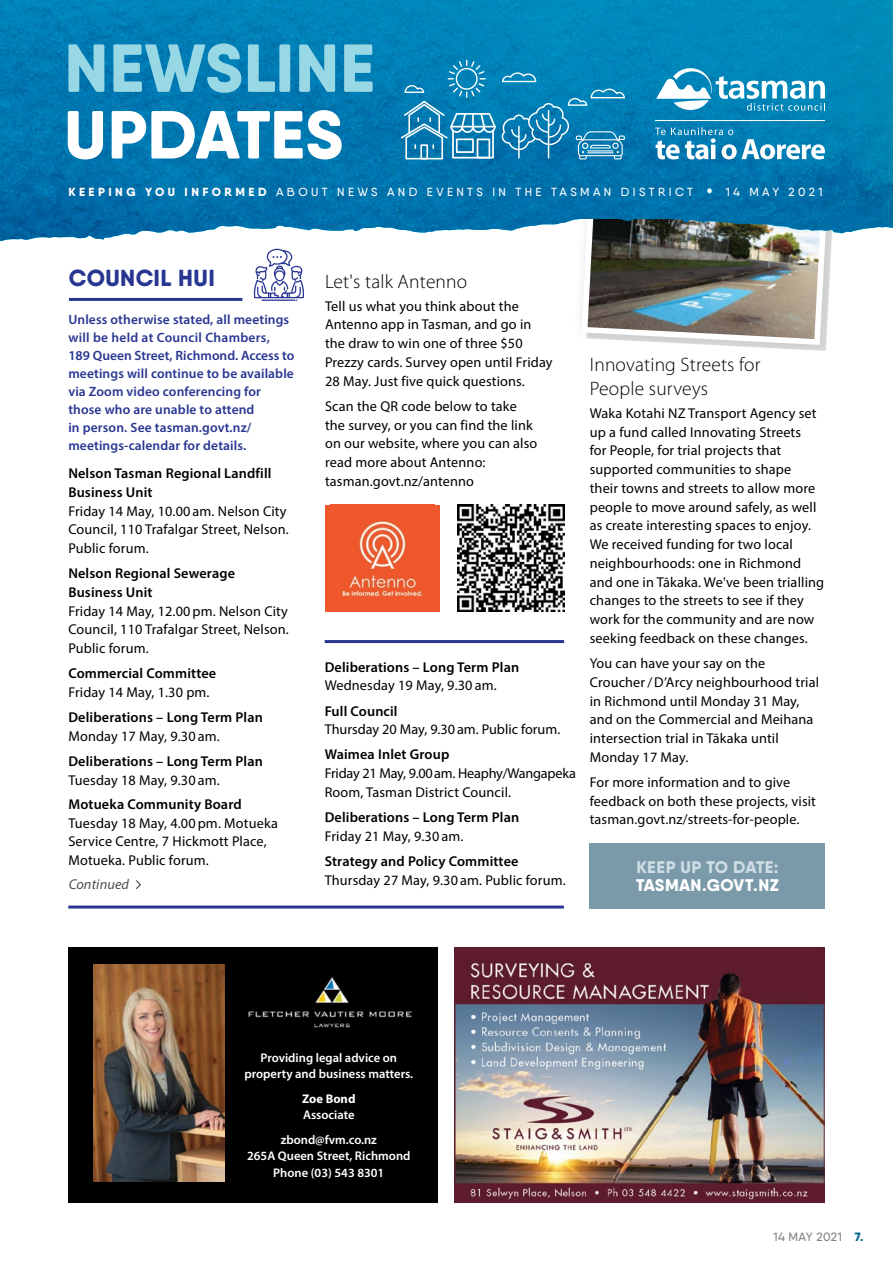
<style>
.page{position:relative;width:893px;height:1263px;background:#fff}
.page>*{position:absolute;margin:0;border:0;box-sizing:border-box;transform-origin:0 0}
.t1{font:800 23.25px "Qanelas Soft DEMO";letter-spacing:.02em;color:#283691}
.t2{font:300 19.5px/23.4px "Myriad Pro";letter-spacing:.01em;color:#000}
.t3{font:800 16.8px "Qanelas Soft DEMO";letter-spacing:.015em;color:#fff}
.t4{font:800 16.8px "Qanelas Soft DEMO";letter-spacing:.015em;color:#cedce3}
.t5{font:14.25px/18.8px "Myriad Pro";letter-spacing:.01em;color:#000}
.t6{font:600 14.25px/18.8px "Myriad Pro";letter-spacing:.01em;color:#000}
.t7{font:14.25px/18.8px "Myriad Pro";letter-spacing:-.01em;color:#000}
.t8{font:italic 14.25px "Myriad Pro";letter-spacing:.01em;color:#000}
.t9{font:600 13.5px/18px "Myriad Pro";letter-spacing:.01em;color:#283691}
.t10{font:600 12.6px/16.2px "Myriad Pro";color:#fff;text-align:center}
.t11{font:700 12.6px "Myriad Pro";color:#fff}
.t12{font:500 12px "Qanelas Soft DEMO";letter-spacing:.03em;color:#808285}
.t13{font:500 11.7px "Qanelas Soft DEMO";letter-spacing:.285em;color:#fff}
.s1{font-weight:800}
.s2{font-weight:800;color:#00648a}
</style>
<div class="page">
<img style="left:0;top:0;width:893px;height:102px">
<svg style="left:0;top:102px;width:893px;height:139px;background:#177fb3"></svg>
<img style="left:206px;top:103px;width:568px;height:31px">
<svg style="left:68px;top:110px;width:274px;height:49px"></svg>
<svg style="left:68px;top:43px;width:305px;height:50px;background:#54aecd"></svg>
<img style="left:579px;top:188px;width:251px;height:160px">
<svg style="left:656px;top:68px;width:169px;height:43px"></svg>
<hr style="left:655px;top:120px;width:170px;height:1px;background:#fff">
<svg style="left:655px;top:127px;width:170px;height:32px"></svg>
<svg style="left:254px;top:249px;width:50px;height:52px"></svg>
<hr style="left:69px;top:298px;width:173px;height:3px;background:#283691">
<hr style="left:68px;top:905px;width:496px;height:3px;background:#283691">
<hr style="left:325px;top:640px;width:239px;height:3px;background:#283691">
<svg style="left:502px;top:89px;width:123px;height:70px;background:#208aba"></svg>
<svg style="left:502px;top:72px;width:34px;height:10px"></svg>
<svg style="left:401px;top:60px;width:95px;height:99px;background:#288fbe"></svg>
<div style="left:590px;top:843px;width:235px;height:65px;background:#7b9aa9"></div>
<div style="left:68px;top:947px;width:370px;height:255px;background:#000"></div>
<img style="left:94px;top:964px;width:131px;height:217px">
<img style="left:248px;top:977px;width:164px;height:51px">
<img style="left:455px;top:947px;width:370px;height:255px">
<div style="left:325px;top:505px;width:114px;height:106px;background:#ef582c"></div>
<img style="left:341px;top:521px;width:82px;height:76px">
<img style="left:457px;top:505px;width:107px;height:106px">
<svg style="left:136px;top:880px;width:5px;height:9px"></svg>
<p class="t13" style="left:68px;top:186px;width:626px"><span class="s1">KEEPING YOU INFORMED</span> ABOUT NEWS AND EVENTS IN THE TASMAN DISTRICT</p>
<p class="t13" style="left:726px;top:186px;width:98px">14 MAY 2021</p>
<h1 class="t1" style="left:69px;top:267px;width:147px">COUNCIL HUI</h1>
<p class="t9" style="left:68px;top:310px;width:228px">Unless otherwise stated, all meetings will be held at Council Chambers, 189 Queen Street, Richmond. Access to meetings will continue to be available via Zoom video conferencing for those who are unable to attend<br>in person. See tasman.govt.nz/ meetings-calendar for details.</p>
<p class="t6" style="left:68px;top:463px;width:205px">Nelson Tasman Regional Landfill<br>Business Unit</p>
<p class="t5" style="left:68px;top:501px;width:222px">Friday 14 May, 10.00 am. Nelson City<br>Council, 110 Trafalgar Street, Nelson.<br>Public forum.</p>
<p class="t6" style="left:68px;top:564px;width:168px">Nelson Regional Sewerage<br>Business Unit</p>
<p class="t5" style="left:68px;top:601px;width:222px;text-align:justify">Friday 14 May, 12.00 pm. Nelson City Council, 110 Trafalgar Street, Nelson.<br>Public forum.</p>
<p class="t6" style="left:68px;top:664px;width:149px">Commercial Committee</p>
<p class="t5" style="left:68px;top:683px;width:143px">Friday 14 May, 1.30 pm.</p>
<p class="t6" style="left:68px;top:708px;width:196px">Deliberations – Long Term Plan</p>
<p class="t5" style="left:68px;top:726px;width:153px">Monday 17 May, 9.30 am.</p>
<p class="t6" style="left:68px;top:751px;width:196px">Deliberations – Long Term Plan</p>
<p class="t5" style="left:68px;top:770px;width:153px">Tuesday 18 May, 9.30 am.</p>
<p class="t6" style="left:68px;top:795px;width:175px">Motueka Community Board</p>
<p class="t5" style="left:68px;top:814px;width:211px">Tuesday 18 May, 4.00 pm. Motueka<br>Service Centre, 7 Hickmott Place,<br>Motueka. Public forum.</p>
<p class="t8" style="left:68px;top:876px;width:62px">Continued</p>
<h2 class="t2" style="left:325px;top:269px;width:144px">Let's talk Antenno</h2>
<p class="t5" style="left:325px;top:296px;width:229px">Tell us what you think about the<br>Antenno app in Tasman, and go in the draw to win one of three $50<br>Prezzy cards. Survey open until Friday<br>28 May. Just five quick questions.</p>
<p class="t5" style="left:325px;top:396px;width:214px">Scan the QR code below to take the survey, or you can find the link on our website, where you can also read more about Antenno: tasman.govt.nz/antenno</p>
<p class="t6" style="left:325px;top:657px;width:196px">Deliberations – Long Term Plan</p>
<p class="t5" style="left:325px;top:676px;width:173px">Wednesday 19 May, 9.30 am.</p>
<p class="t6" style="left:325px;top:701px;width:74px">Full Council</p>
<p class="t5" style="left:325px;top:720px;width:237px">Thursday 20 May, 9.30am. Public forum.</p>
<p class="t6" style="left:325px;top:745px;width:126px">Waimea Inlet Group</p>
<p class="t7" style="left:325px;top:764px;width:253px">Friday 21 May, 9.00am. Heaphy/Wangapeka<br>Room, Tasman District Council.</p>
<p class="t6" style="left:325px;top:807px;width:196px">Deliberations – Long Term Plan</p>
<p class="t5" style="left:325px;top:826px;width:140px">Friday 21 May, 9.30 am.</p>
<p class="t6" style="left:325px;top:851px;width:195px">Strategy and Policy Committee</p>
<p class="t5" style="left:325px;top:870px;width:243px">Thursday 27 May, 9.30 am. Public forum.</p>
<h2 class="t2" style="left:590px;top:353px;width:172px">Innovating Streets for<br>People surveys</h2>
<p class="t5" style="left:590px;top:403px;width:236px">Waka Kotahi NZ Transport Agency set up a fund called Innovating Streets<br>for People, for trial projects that supported communities to shape<br>their towns and streets to allow more people to move around safely, as well as create interesting spaces to enjoy.<br>We received funding for two local neighbourhoods: one in Richmond and one in Tākaka. We've been trialling changes to the streets to see if they work for the community and are now seeking feedback on these changes.</p>
<p class="t5" style="left:590px;top:654px;width:231px">You can have your say on the<br>Croucher/D’Arcy neighbourhood trial in Richmond until Monday 31 May, and on the Commercial and Meihana intersection trial in Tākaka until<br>Monday 17 May.</p>
<p class="t5" style="left:590px;top:773px;width:228px">For more information and to give feedback on both these projects, visit tasman.govt.nz/streets-for-people.</p>
<p class="t4" style="left:636px;top:860px;width:144px">KEEP UP TO DATE:</p>
<p class="t3" style="left:636px;top:877px;width:144px">TASMAN.GOVT.NZ</p>
<p class="t10" style="left:244px;top:1049px;width:170px">Providing legal advice on property and business matters.</p>
<p class="t11" style="left:302px;top:1091px;width:55px">Zoe Bond</p>
<p class="t10" style="left:281px;top:1102px;width:98px;line-height:24.6px">Associate zbond@fvm.co.nz</p>
<p class="t10" style="left:247px;top:1148px;width:165px">265A Queen Street, Richmond<br>Phone (03) 543 8301</p>
<p class="t12" style="left:774px;top:1231px;width:92px">14 MAY 2021 <span class="s2">7.</span></p>
</div>
